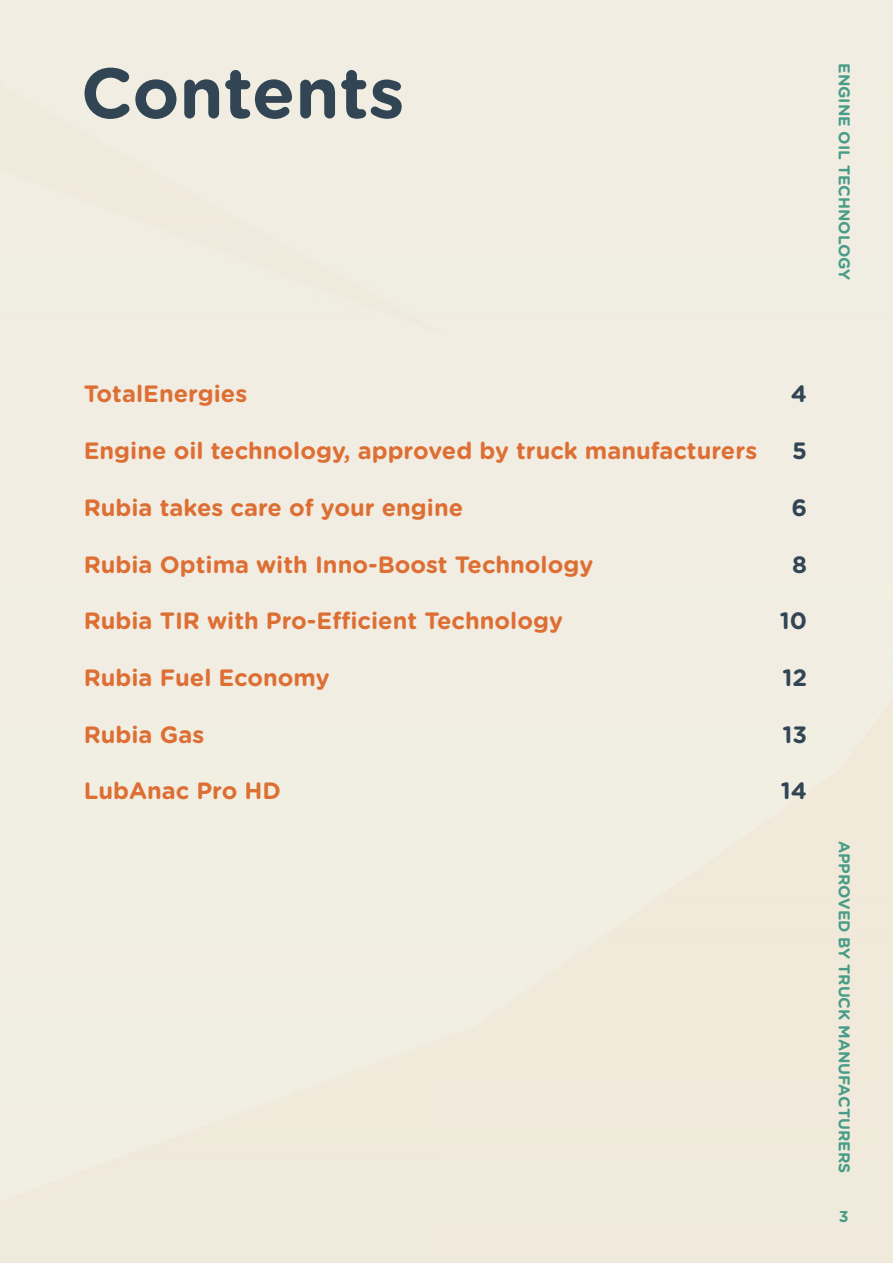
<style>
.page{position:relative;width:893px;height:1263px;background:#fff}
.page>*{position:absolute;margin:0;border:0;box-sizing:border-box;transform-origin:0 0}
.t1{font:700 70.8px "Gotham Rounded";color:#314554}
.t2{font:700 23.7px "Gotham Rounded";color:#de6f34}
.t3{font:700 23.7px "Gotham Rounded";color:#314554}
.t4{font:700 15.75px "Gotham Rounded";color:#489d88}
</style>
<div class="page">
<p class="t1" style="left:81px;top:41px;width:325px">Contents</p>
<p class="t4" style="left:856px;top:63px;width:219px;rotate:90deg">ENGINE OIL TECHNOLOGY</p>
<p class="t2" style="left:84px;top:377px;width:165px">TotalEnergies</p>
<p class="t2" style="left:84px;top:433px;width:675px">Engine oil technology, approved by truck manufacturers</p>
<p class="t2" style="left:84px;top:490px;width:381px">Rubia takes care of your engine</p>
<p class="t2" style="left:84px;top:547px;width:511px">Rubia Optima with Inno-Boost Technology</p>
<p class="t2" style="left:84px;top:603px;width:481px">Rubia TIR with Pro-Efficient Technology</p>
<p class="t2" style="left:84px;top:660px;width:247px">Rubia Fuel Economy</p>
<p class="t2" style="left:84px;top:717px;width:122px">Rubia Gas</p>
<p class="t2" style="left:84px;top:774px;width:199px">LubAnac Pro HD</p>
<p class="t3" style="left:791px;top:377px;width:18px">4</p>
<p class="t3" style="left:792px;top:433px;width:16px">5</p>
<p class="t3" style="left:791px;top:490px;width:17px">6</p>
<p class="t3" style="left:792px;top:547px;width:16px">8</p>
<p class="t3" style="left:780px;top:603px;width:29px">10</p>
<p class="t3" style="left:782px;top:660px;width:26px">12</p>
<p class="t3" style="left:782px;top:717px;width:26px">13</p>
<p class="t3" style="left:781px;top:774px;width:28px">14</p>
<p class="t4" style="left:856px;top:841px;width:334px;rotate:90deg">APPROVED BY TRUCK MANUFACTURERS</p>
<p class="t4" style="left:839px;top:1204px;width:11px">3</p>
</div>
